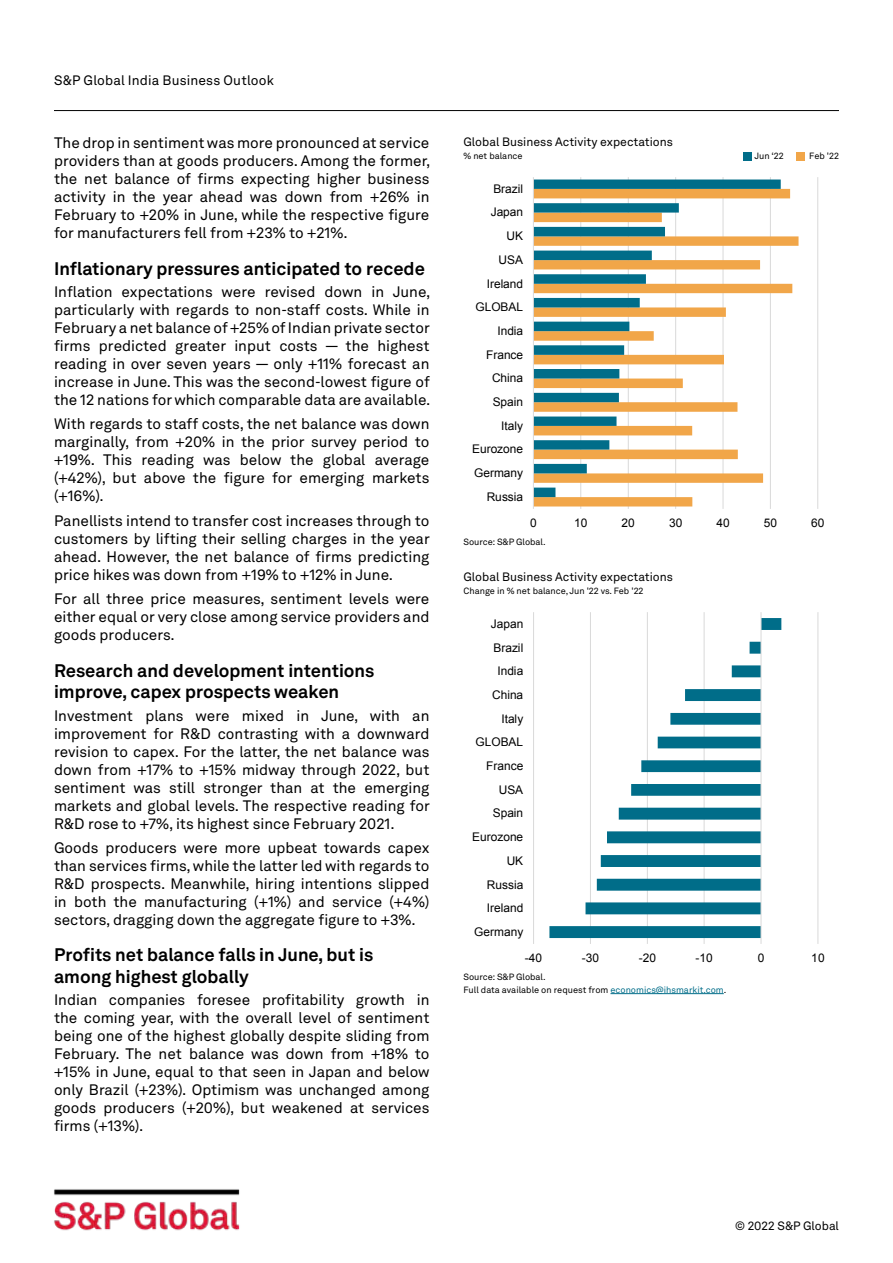
<style>
.page{position:relative;width:893px;height:1263px;background:#fff}
.page>*{position:absolute;margin:0;border:0;box-sizing:border-box;transform-origin:0 0}
.t1{font:700 18px/21.6px "Akkurat LL";color:#000}
.t2{font:15px/18px "Akkurat LL";color:#000;text-align:justify}
.t3{font:13.5px "Akkurat LL";letter-spacing:.01em;color:#000}
.t4{font:12px "Akkurat LL";color:#000}
.t5{font:11.85px "Arial";color:#000}
.t6{font:9px/12.8px "Akkurat LL";color:#000}
.s1{color:#006d89}
</style>
<div class="page">
<hr style="left:54px;top:110px;width:785px;height:1px;background:#000">
<img style="left:54px;top:1189px;width:186px;height:42px">
<hr style="left:580px;top:177px;width:1px;height:332px;background:#d9d9d9">
<hr style="left:628px;top:177px;width:1px;height:332px;background:#d9d9d9">
<hr style="left:675px;top:177px;width:1px;height:332px;background:#d9d9d9">
<hr style="left:722px;top:177px;width:1px;height:332px;background:#d9d9d9">
<hr style="left:770px;top:177px;width:1px;height:332px;background:#d9d9d9">
<hr style="left:817px;top:177px;width:1px;height:332px;background:#d9d9d9">
<svg style="left:534px;top:189px;width:264px;height:317px"></svg>
<svg style="left:534px;top:179px;width:247px;height:318px"></svg>
<hr style="left:533px;top:177px;width:1px;height:332px;background:#d9d9d9">
<div style="left:743px;top:152px;width:9px;height:8px;background:#006d89"></div>
<div style="left:796px;top:152px;width:9px;height:8px;background:#f1a649"></div>
<hr style="left:533px;top:612px;width:1px;height:332px;background:#d9d9d9">
<hr style="left:590px;top:612px;width:1px;height:332px;background:#d9d9d9">
<hr style="left:647px;top:612px;width:1px;height:332px;background:#d9d9d9">
<hr style="left:704px;top:612px;width:1px;height:332px;background:#d9d9d9">
<hr style="left:817px;top:612px;width:1px;height:332px;background:#d9d9d9">
<svg style="left:549px;top:618px;width:232px;height:320px"></svg>
<hr style="left:760px;top:612px;width:1px;height:332px;background:#d9d9d9">
<hr style="left:610px;top:993px;width:114px;height:1px;background:#006d89">
<p class="t3" style="left:54px;top:70px;width:221px">S&amp;P Global India Business Outlook</p>
<p class="t2" style="left:54px;top:133px;width:378px">The drop in sentiment was more pronounced at service providers than at goods producers. Among the former, the net balance of firms expecting higher business activity in the year ahead was down from +26% in February to +20% in June, while the respective figure for manufacturers fell from +23% to +21%.</p>
<p class="t1" style="left:54px;top:257px;width:372px">Inflationary pressures anticipated to recede</p>
<p class="t2" style="left:54px;top:282px;width:378px">Inflation expectations were revised down in June, particularly with regards to non-staff costs. While in February a net balance of +25% of Indian private sector firms predicted greater input costs — the highest reading in over seven years — only +11% forecast an increase in June. This was the second-lowest figure of the 12 nations for which comparable data are available.</p>
<p class="t2" style="left:54px;top:414px;width:377px">With regards to staff costs, the net balance was down marginally, from +20% in the prior survey period to +19%. This reading was below the global average (+42%), but above the figure for emerging markets (+16%).</p>
<p class="t2" style="left:54px;top:511px;width:377px">Panellists intend to transfer cost increases through to customers by lifting their selling charges in the year ahead. However, the net balance of firms predicting price hikes was down from +19% to +12% in June.</p>
<p class="t2" style="left:54px;top:589px;width:377px">For all three price measures, sentiment levels were either equal or very close among service providers and goods producers.</p>
<p class="t1" style="left:54px;top:658px;width:322px">Research and development intentions improve, capex prospects weaken</p>
<p class="t2" style="left:54px;top:706px;width:377px">Investment plans were mixed in June, with an improvement for R&amp;D contrasting with a downward revision to capex. For the latter, the net balance was down from +17% to +15% midway through 2022, but sentiment was still stronger than at the emerging markets and global levels. The respective reading for R&amp;D rose to +7%, its highest since February 2021.</p>
<p class="t2" style="left:54px;top:838px;width:377px">Goods producers were more upbeat towards capex than services firms, while the latter led with regards to R&amp;D prospects. Meanwhile, hiring intentions slipped in both the manufacturing (+1%) and service (+4%) sectors, dragging down the aggregate figure to +3%.</p>
<p class="t1" style="left:54px;top:943px;width:321px">Profits net balance falls in June, but is among highest globally</p>
<p class="t2" style="left:54px;top:990px;width:377px">Indian companies foresee profitability growth in the coming year, with the overall level of sentiment being one of the highest globally despite sliding from February. The net balance was down from +18% to +15% in June, equal to that seen in Japan and below only Brazil (+23%). Optimism was unchanged among goods producers (+20%), but weakened at services firms (+13%).</p>
<p class="t4" style="left:463px;top:133px;width:211px">Global Business Activity expectations</p>
<p class="t6" style="left:463px;top:149px;width:61px">% net balance</p>
<p class="t5" style="left:493px;top:181px;width:31px">Brazil</p>
<p class="t5" style="left:491px;top:205px;width:34px">Japan</p>
<p class="t5" style="left:507px;top:228px;width:18px">UK</p>
<p class="t5" style="left:499px;top:252px;width:26px">USA</p>
<p class="t5" style="left:487px;top:276px;width:38px">Ireland</p>
<p class="t5" style="left:475px;top:299px;width:49px">GLOBAL</p>
<p class="t5" style="left:497px;top:323px;width:27px">India</p>
<p class="t5" style="left:486px;top:347px;width:39px">France</p>
<p class="t5" style="left:492px;top:370px;width:33px">China</p>
<p class="t5" style="left:493px;top:394px;width:32px">Spain</p>
<p class="t5" style="left:501px;top:418px;width:23px">Italy</p>
<p class="t5" style="left:472px;top:441px;width:52px">Eurozone</p>
<p class="t5" style="left:474px;top:465px;width:51px">Germany</p>
<p class="t5" style="left:487px;top:489px;width:38px">Russia</p>
<p class="t6" style="left:755px;top:149px;width:31px">Jun ‘22</p>
<p class="t6" style="left:809px;top:149px;width:31px">Feb '22</p>
<p class="t5" style="left:530px;top:515px;width:8px">0</p>
<p class="t5" style="left:574px;top:515px;width:15px">10</p>
<p class="t5" style="left:622px;top:515px;width:15px">20</p>
<p class="t5" style="left:669px;top:515px;width:15px">30</p>
<p class="t5" style="left:716px;top:515px;width:15px">40</p>
<p class="t5" style="left:764px;top:515px;width:15px">50</p>
<p class="t5" style="left:811px;top:515px;width:15px">60</p>
<p class="t6" style="left:463px;top:535px;width:84px">Source: S&amp;P Global.</p>
<p class="t4" style="left:463px;top:568px;width:211px">Global Business Activity expectations</p>
<p class="t6" style="left:463px;top:584px;width:181px">Change in % net balance, Jun '22 vs. Feb '22</p>
<p class="t5" style="left:491px;top:616px;width:34px">Japan</p>
<p class="t5" style="left:493px;top:640px;width:31px">Brazil</p>
<p class="t5" style="left:497px;top:663px;width:27px">India</p>
<p class="t5" style="left:492px;top:687px;width:33px">China</p>
<p class="t5" style="left:501px;top:711px;width:23px">Italy</p>
<p class="t5" style="left:476px;top:734px;width:49px">GLOBAL</p>
<p class="t5" style="left:486px;top:758px;width:39px">France</p>
<p class="t5" style="left:499px;top:782px;width:26px">USA</p>
<p class="t5" style="left:493px;top:805px;width:32px">Spain</p>
<p class="t5" style="left:472px;top:829px;width:52px">Eurozone</p>
<p class="t5" style="left:507px;top:853px;width:18px">UK</p>
<p class="t5" style="left:487px;top:876px;width:38px">Russia</p>
<p class="t5" style="left:487px;top:900px;width:38px">Ireland</p>
<p class="t5" style="left:474px;top:924px;width:51px">Germany</p>
<p class="t5" style="left:525px;top:950px;width:19px">-40</p>
<p class="t5" style="left:582px;top:950px;width:19px">-30</p>
<p class="t5" style="left:639px;top:950px;width:19px">-20</p>
<p class="t5" style="left:696px;top:950px;width:19px">-10</p>
<p class="t5" style="left:758px;top:950px;width:8px">0</p>
<p class="t5" style="left:811px;top:950px;width:15px">10</p>
<p class="t6" style="left:463px;top:970px;width:264px">Source: S&amp;P Global.<br>Full data available on request from <span class="s1">economics@ihsmarkit.com</span>.</p>
<p class="t4" style="left:735px;top:1216px;width:105px">© 2022 S&amp;P Global</p>
</div>
